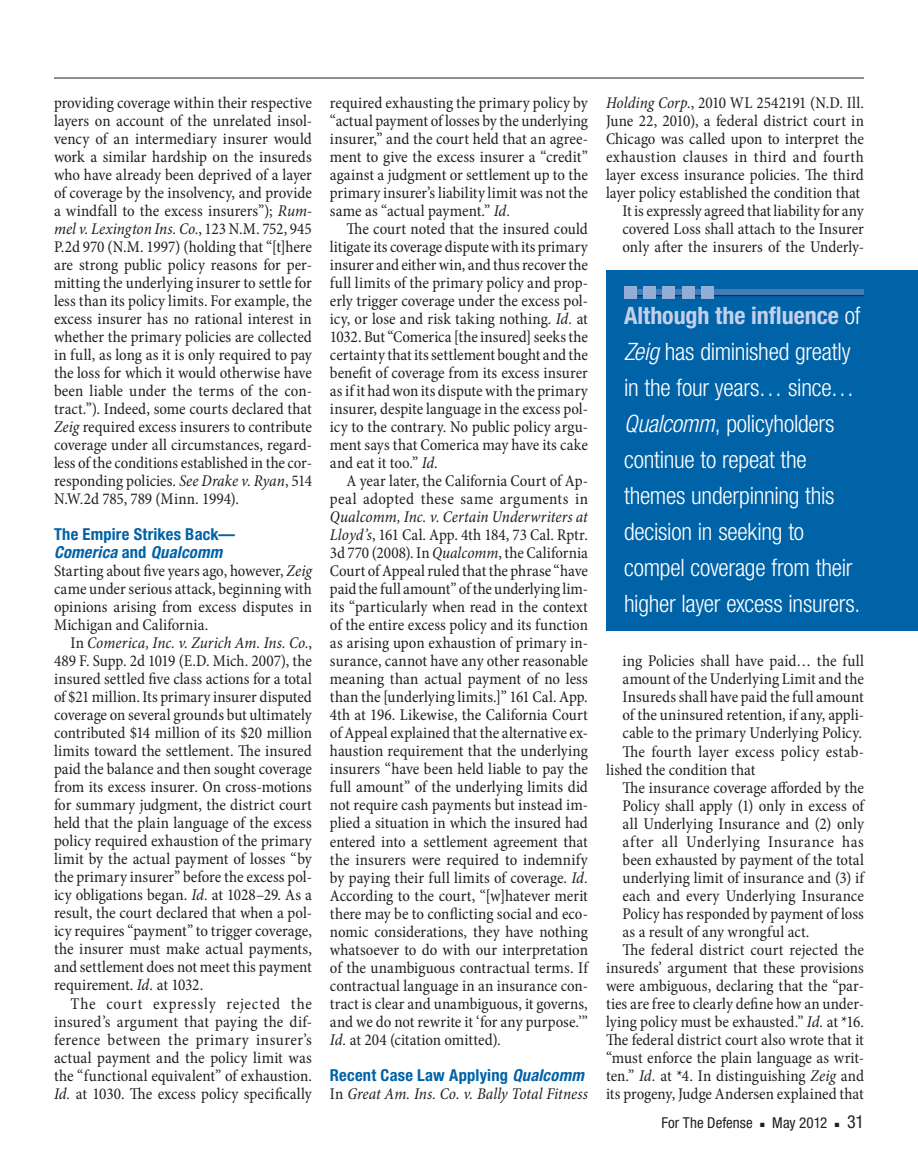
<style>
.page{position:relative;width:918px;height:1175px;background:#fff}
.page>*{position:absolute;margin:0;border:0;box-sizing:border-box;transform-origin:0 0}
.t1{font:300 condensed 24px/36px "Helvetica Neue";letter-spacing:-.01em;color:#fff}
.t2{font:condensed 18px "Helvetica Neue";color:#231f20}
.t3{font:condensed 16.5px/18px "Minion Pro";color:#231f20;text-align:justify}
.t4{font:700 condensed 16.5px/18px "Helvetica Neue";letter-spacing:.01em;color:#0062a7}
.t5{font:italic condensed 16.5px "Minion Pro";color:#231f20}
.t6{font:condensed 16.5px "Minion Pro";letter-spacing:.035em;color:#231f20}
.t7{font:condensed 15px "Helvetica Neue";color:#231f20}
.s1{font-style:italic}
.s2{font-style:normal}
.s3{font-weight:700;color:#c5d0e8}
</style>
<div class="page">
<hr style="left:54px;top:78px;width:810px;height:1px;background:#231f20">
<div style="left:606px;top:270px;width:312px;height:360px;background:#0062a7"></div>
<div style="left:624px;top:290px;width:240px;height:6px;background:#437bb8"></div>
<hr style="left:624px;top:295px;width:240px;height:1px;background:#231f20">
<div style="left:624px;top:286px;width:12px;height:13px;background:#94add5"></div>
<div style="left:643px;top:286px;width:13px;height:13px;background:#94add5"></div>
<div style="left:663px;top:286px;width:12px;height:13px;background:#94add5"></div>
<div style="left:682px;top:286px;width:13px;height:13px;background:#94add5"></div>
<div style="left:702px;top:286px;width:12px;height:13px;background:#94add5"></div>
<p class="t3" style="left:54px;top:94px;width:260px">providing coverage within their respective layers on account of the unrelated insol&shy;vency of an intermediary insurer would work a similar hardship on the insureds who have already been deprived of a layer of coverage by the insolvency, and provide a windfall to the excess insurers”); <span class="s1">Rum&shy;mel v. Lexington Ins. Co.</span>, 123 N.M. 752, 945<br>P.2d 970 (N.M. 1997) (holding that “[t]here are strong public policy reasons for per&shy;mitting the underlying insurer to settle for less than its policy limits. For example, the excess insurer has no rational interest in whether the primary policies are collected in full, as long as it is only required to pay the loss for which it would otherwise have been liable under the terms of the con&shy;tract.”). Indeed, some courts declared that <span class="s1">Zeig</span> required excess insurers to contribute coverage under all circumstances, regard&shy;less of the conditions established in the cor&shy;responding policies. <span class="s1">See Drake v. Ryan</span>, 514<br>N.W.2d 785, 789 (Minn. 1994).</p>
<p class="t4" style="left:54px;top:525px;width:183px">The Empire Strikes Back—<br><span class="s1">Comerica</span> and <span class="s1">Qualcomm</span></p>
<p class="t3" style="left:54px;top:562px;width:260px">Starting about five years ago, however, <span class="s1">Zeig </span>came under serious attack, beginning with opinions arising from excess disputes in Michigan and California.</p>
<p class="t3" style="left:54px;top:634px;width:259px;text-indent:16px">In <span class="s1">Comerica, Inc. v. Zurich Am. Ins. Co.</span>, 489 F. Supp. 2d 1019 (E.D. Mich. 2007), the insured settled five class actions for a total of $21 million. Its primary insurer disputed coverage on several grounds but ultimately contributed $14 million of its $20 million limits toward the settlement. The insured paid the balance and then sought coverage from its excess insurer. On cross-motions for summary judgment, the district court held that the plain language of the excess policy required exhaustion of the primary limit by the actual payment of losses “by the primary insurer” before the excess pol&shy;icy obligations began. <span class="s1">Id.</span> at 1028–29. As a result, the court declared that when a pol&shy;icy requires “payment” to trigger coverage, the insurer must make actual payments, and settlement does not meet this payment requirement. <span class="s1">Id.</span> at 1032.</p>
<p class="t3" style="left:54px;top:994px;width:259px;text-indent:16px">The court expressly rejected the insured’s argument that paying the dif&shy;ference between the primary insurer’s actual payment and the policy limit was the “functional equivalent” of exhaustion.<br><span class="s1">Id.</span> at 1030. The excess policy specifically</p>
<p class="t3" style="left:330px;top:94px;width:259px">required exhausting the primary policy by “actual payment of losses by the underlying insurer,” and the court held that an agree&shy;ment to give the excess insurer a “credit” against a judgment or settlement up to the primary insurer’s liability limit was not the same as “actual payment.” <span class="s1">Id.</span></p>
<p class="t3" style="left:330px;top:220px;width:259px;text-indent:16px">The court noted that the insured could litigate its coverage dispute with its primary insurer and either win, and thus recover the full limits of the primary policy and prop&shy;erly trigger coverage under the excess pol&shy;icy, or lose and risk taking nothing. <span class="s1">Id.</span> at 1032. But “Comerica [the insured] seeks the certainty that its settlement bought and the benefit of coverage from its excess insurer as if it had won its dispute with the primary insurer, despite language in the excess pol&shy;icy to the contrary. No public policy argu&shy;ment says that Comerica may have its cake and eat it too.” <span class="s1">Id.</span></p>
<p class="t3" style="left:330px;top:472px;width:260px;text-align:right">A year later, the California Court of Ap&shy;peal adopted these same arguments in</p>
<p class="t3" style="left:330px;top:508px;width:260px"><span class="s1">Qualcomm, Inc. v. Certain Underwriters at Lloyd’s</span>, 161 Cal. App. 4th 184, 73 Cal. Rptr.<br>3d 770 (2008). In <span class="s1">Qualcomm</span>, the California Court of Appeal ruled that the phrase “have paid the full amount” of the underlying lim&shy;its “particularly when read in the context of the entire excess policy and its function as arising upon exhaustion of primary in&shy;surance, cannot have any other reasonable meaning than actual payment of no less than the [underlying limits.]” 161 Cal. App.<br>4th at 196. Likewise, the California Court of Appeal explained that the alternative ex&shy;haustion requirement that the underlying insurers “have been held liable to pay the full amount” of the underlying limits did not require cash payments but instead im&shy;plied a situation in which the insured had entered into a settlement agreement that the insurers were required to indemnify by paying their full limits of coverage. <span class="s1">Id.<br></span>According to the court, “[w]hatever merit there may be to conflicting social and eco&shy;nomic considerations, they have nothing whatsoever to do with our interpretation of the unambiguous contractual terms. If contractual language in an insurance con&shy;tract is clear and unambiguous, it governs, and we do not rewrite it ‘for any purpose.’” <span class="s1">Id.</span> at 204 (citation omitted).</p>
<p class="t4" style="left:330px;top:1065px;width:256px">Recent Case Law Applying <span class="s1">Qualcomm</span></p>
<p class="t5" style="left:330px;top:1082px;width:260px"><span class="s2">In</span> Great Am. Ins. Co. v. Bally Total Fitness</p>
<p class="t3" style="left:606px;top:94px;width:260px;text-align:right"><span class="s1">Holding Corp.</span>, 2010 WL 2542191 (N.D. Ill.<br>June 22, 2010), a federal district court in Chicago was called upon to interpret the exhaustion clauses in third and fourth layer excess insurance policies. The third layer policy established the condition that It is expressly agreed that liability for any covered Loss shall attach to the Insurer only after the insurers of the Underly-</p>
<h1 class="t1" style="left:624px;top:297px;width:238px"><span class="s3">Although the influence</span> of<br><span class="s1">Zeig</span> has diminished greatly in the four years… since…<br><span class="s1">Qualcomm</span>, policyholders continue to repeat the themes underpinning this decision in seeking to compel coverage from their higher layer excess insurers.</h1>
<p class="t3" style="left:623px;top:652px;width:243px">ing Policies shall have paid… the full</p>
<p class="t3" style="left:623px;top:670px;width:243px">amount of the Underlying Limit and the</p>
<p class="t3" style="left:623px;top:688px;width:243px">Insureds shall have paid the full amount</p>
<p class="t3" style="left:623px;top:706px;width:243px">of the uninsured retention, if any, appli-</p>
<p class="t3" style="left:623px;top:724px;width:241px">cable to the primary Underlying Policy.</p>
<p class="t3" style="left:623px;top:742px;width:243px">The fourth layer excess policy estab-</p>
<p class="t3" style="left:606px;top:760px;width:151px">lished the condition that</p>
<p class="t3" style="left:623px;top:778px;width:243px">The insurance coverage afforded by the</p>
<p class="t3" style="left:623px;top:796px;width:243px">Policy shall apply (1) only in excess of</p>
<p class="t3" style="left:623px;top:814px;width:243px">all Underlying Insurance and (2) only</p>
<p class="t6" style="left:623px;top:830px;width:243px">after all Underlying Insurance has</p>
<p class="t3" style="left:623px;top:850px;width:243px">been exhausted by payment of the total</p>
<p class="t3" style="left:623px;top:868px;width:243px">underlying limit of insurance and (3) if</p>
<p class="t3" style="left:623px;top:886px;width:243px">each and every Underlying Insurance</p>
<p class="t3" style="left:623px;top:904px;width:243px">Policy has responded by payment of loss</p>
<p class="t3" style="left:623px;top:922px;width:188px">as a result of any wrongful act.</p>
<p class="t3" style="left:623px;top:940px;width:243px">The federal district court rejected the</p>
<p class="t3" style="left:606px;top:958px;width:259px">insureds’ argument that these provisions</p>
<p class="t3" style="left:606px;top:976px;width:259px">were ambiguous, declaring that the “par-</p>
<p class="t3" style="left:606px;top:994px;width:259px">ties are free to clearly define how an under-</p>
<p class="t3" style="left:606px;top:1012px;width:259px">lying policy must be exhausted.” <span class="s1">Id.</span> at *16.</p>
<p class="t3" style="left:606px;top:1030px;width:259px">The federal district court also wrote that it</p>
<p class="t3" style="left:606px;top:1048px;width:259px">“must enforce the plain language as writ-</p>
<p class="t3" style="left:606px;top:1066px;width:259px">ten.” <span class="s1">Id.</span> at *4. In distinguishing <span class="s1">Zeig</span> and</p>
<p class="t3" style="left:606px;top:1084px;width:259px">its progeny, Judge Andersen explained that</p>
<p class="t7" style="left:661px;top:1114px;width:93px">For The Defense</p>
<p class="t7" style="left:760px;top:1114px;width:69px">■ May 2012</p>
<p class="t2" style="left:835px;top:1111px;width:31px">■ 31</p>
</div>
